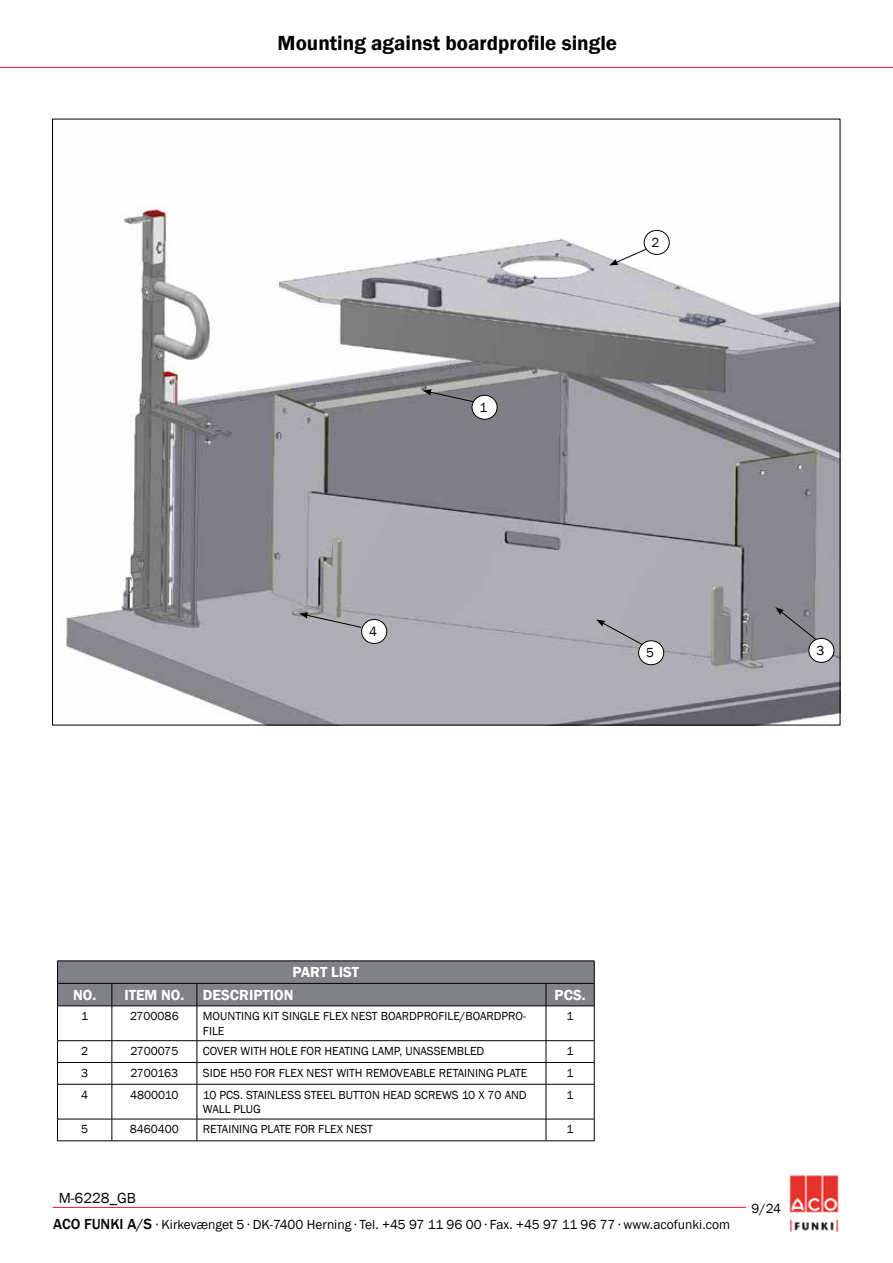
<style>
.page{position:relative;width:893px;height:1263px;background:#fff}
.page>*{position:absolute;margin:0;border:0;box-sizing:border-box;transform-origin:0 0}
.t1{font:600 21px "Franklin Gothic";color:#000}
.t2{font:600 15px/22.5px "Franklin Gothic";color:#fff}
.t3{font:15px "Franklin Gothic";color:#000}
.t4{font:13.5px "Franklin Gothic";color:#000}
.t5{font:12px/14.4px "Franklin Gothic";color:#000}
.s1{font-weight:500;font-size:15px}
</style>
<div class="page">
<img style="left:789px;top:1175px;width:50px;height:57px">
<hr style="left:53px;top:1207px;width:693px;height:1px;background:#ed1d24">
<hr style="left:0;top:67px;width:893px;height:1px;background:#ed1d24">
<img style="left:66px;top:206px;width:772px;height:517px">
<svg style="left:423px;top:389px;width:62px;height:16px"></svg>
<div style="left:472px;top:395px;width:25px;height:24px;background:#fff;border-radius:50%"></div>
<div style="left:472px;top:395px;width:25px;height:24px;border:1px solid #000;border-radius:50%"></div>
<svg style="left:609px;top:239px;width:58px;height:26px"></svg>
<div style="left:644px;top:230px;width:25px;height:24px;background:#fff;border-radius:50%"></div>
<div style="left:644px;top:230px;width:25px;height:25px;border:1px solid #000;border-radius:50%"></div>
<svg style="left:775px;top:607px;width:50px;height:40px;background:#87868c"></svg>
<div style="left:809px;top:638px;width:25px;height:24px;background:#fff;border-radius:50%"></div>
<div style="left:809px;top:638px;width:25px;height:24px;border:1px solid #000;border-radius:50%"></div>
<svg style="left:299px;top:612px;width:63px;height:16px"></svg>
<div style="left:362px;top:619px;width:25px;height:24px;background:#fff;border-radius:50%"></div>
<div style="left:361px;top:619px;width:26px;height:25px;border:1px solid #000;border-radius:50%"></div>
<svg style="left:596px;top:620px;width:56px;height:30px;background:#a4a3a9"></svg>
<div style="left:639px;top:641px;width:25px;height:24px;background:#fff;border-radius:50%"></div>
<div style="left:638px;top:640px;width:26px;height:25px;border:1px solid #000;border-radius:50%"></div>
<svg style="left:57px;top:961px;width:538px;height:45px;background:#797b7e"></svg>
<hr style="left:57px;top:1006px;width:55px;height:1px;background:#000">
<hr style="left:57px;top:1006px;width:1px;height:34px;background:#000">
<hr style="left:112px;top:1006px;width:85px;height:1px;background:#000">
<hr style="left:112px;top:1006px;width:1px;height:34px;background:#000">
<hr style="left:197px;top:1006px;width:349px;height:1px;background:#000">
<hr style="left:197px;top:1006px;width:1px;height:34px;background:#000">
<hr style="left:546px;top:1006px;width:48px;height:1px;background:#000">
<hr style="left:546px;top:1006px;width:1px;height:34px;background:#000">
<hr style="left:594px;top:1006px;width:1px;height:34px;background:#000">
<hr style="left:57px;top:1040px;width:55px;height:1px;background:#000">
<hr style="left:112px;top:1040px;width:85px;height:1px;background:#000">
<hr style="left:197px;top:1040px;width:349px;height:1px;background:#000">
<hr style="left:546px;top:1040px;width:48px;height:1px;background:#000">
<hr style="left:57px;top:1062px;width:55px;height:1px;background:#000">
<svg style="left:57px;top:1041px;width:1px;height:43px"></svg>
<hr style="left:112px;top:1062px;width:85px;height:1px;background:#000">
<svg style="left:112px;top:1041px;width:1px;height:43px"></svg>
<hr style="left:197px;top:1062px;width:349px;height:1px;background:#000">
<svg style="left:197px;top:1041px;width:1px;height:43px"></svg>
<hr style="left:546px;top:1062px;width:48px;height:1px;background:#000">
<svg style="left:546px;top:1041px;width:1px;height:43px"></svg>
<svg style="left:594px;top:1041px;width:1px;height:43px"></svg>
<hr style="left:57px;top:1084px;width:55px;height:1px;background:#000">
<hr style="left:57px;top:1084px;width:1px;height:35px;background:#000">
<hr style="left:112px;top:1084px;width:85px;height:1px;background:#000">
<hr style="left:112px;top:1084px;width:1px;height:35px;background:#000">
<hr style="left:197px;top:1084px;width:349px;height:1px;background:#000">
<hr style="left:197px;top:1084px;width:1px;height:35px;background:#000">
<hr style="left:546px;top:1084px;width:48px;height:1px;background:#000">
<hr style="left:546px;top:1084px;width:1px;height:35px;background:#000">
<hr style="left:594px;top:1084px;width:1px;height:35px;background:#000">
<hr style="left:57px;top:1119px;width:55px;height:1px;background:#000">
<svg style="left:57px;top:1119px;width:1px;height:21px"></svg>
<hr style="left:112px;top:1119px;width:85px;height:1px;background:#000">
<svg style="left:112px;top:1119px;width:1px;height:21px"></svg>
<hr style="left:197px;top:1119px;width:349px;height:1px;background:#000">
<svg style="left:197px;top:1119px;width:1px;height:21px"></svg>
<hr style="left:546px;top:1119px;width:48px;height:1px;background:#000">
<svg style="left:546px;top:1119px;width:1px;height:21px"></svg>
<svg style="left:594px;top:1119px;width:1px;height:22px"></svg>
<hr style="left:57px;top:1140px;width:55px;height:1px;background:#000">
<hr style="left:112px;top:1140px;width:85px;height:1px;background:#000">
<hr style="left:197px;top:1140px;width:349px;height:1px;background:#000">
<hr style="left:546px;top:1140px;width:48px;height:1px;background:#000">
<h1 class="t1" style="left:278px;top:30px;width:341px">Mounting against boardprofile single</h1>
<p class="t4" style="left:479px;top:399px;width:9px">1</p>
<p class="t4" style="left:652px;top:234px;width:9px">2</p>
<p class="t4" style="left:369px;top:623px;width:9px">4</p>
<p class="t4" style="left:646px;top:645px;width:9px">5</p>
<p class="t4" style="left:816px;top:642px;width:9px">3</p>
<p class="t2" style="left:73px;top:961px;width:288px;text-indent:219px">PART LIST<br>NO. ITEM NO. DESCRIPTION</p>
<p class="t2" style="left:555px;top:984px;width:33px">PCS.</p>
<p class="t5" style="left:81px;top:1009px;width:9px">1</p>
<p class="t5" style="left:130px;top:1009px;width:50px">2700086</p>
<p class="t5" style="left:203px;top:1009px;width:325px">MOUNTING KIT SINGLE FLEX NEST BOARDPROFILE/BOARDPRO-<br>FILE</p>
<p class="t5" style="left:567px;top:1009px;width:9px">1</p>
<p class="t5" style="left:81px;top:1044px;width:9px">2</p>
<p class="t5" style="left:130px;top:1044px;width:50px">2700075</p>
<p class="t5" style="left:203px;top:1044px;width:283px">COVER WITH HOLE FOR HEATING LAMP, UNASSEMBLED</p>
<p class="t5" style="left:567px;top:1044px;width:9px">1</p>
<p class="t5" style="left:81px;top:1066px;width:9px">3</p>
<p class="t5" style="left:130px;top:1066px;width:49px">2700163</p>
<p class="t5" style="left:203px;top:1066px;width:326px">SIDE H50 FOR FLEX NEST WITH REMOVEABLE RETAINING PLATE</p>
<p class="t5" style="left:567px;top:1066px;width:9px">1</p>
<p class="t5" style="left:81px;top:1088px;width:9px">4</p>
<p class="t5" style="left:130px;top:1088px;width:50px">4800010</p>
<p class="t5" style="left:203px;top:1088px;width:325px">10 PCS. STAINLESS STEEL BUTTON HEAD SCREWS 10 X 70 AND<br>WALL PLUG</p>
<p class="t5" style="left:567px;top:1088px;width:9px">1</p>
<p class="t5" style="left:81px;top:1122px;width:9px">5</p>
<p class="t5" style="left:130px;top:1122px;width:51px">8460400</p>
<p class="t5" style="left:203px;top:1122px;width:172px">RETAINING PLATE FOR FLEX NEST</p>
<p class="t5" style="left:567px;top:1122px;width:9px">1</p>
<p class="t3" style="left:59px;top:1188px;width:79px">M-6228_GB</p>
<p class="t4" style="left:53px;top:1216px;width:678px"><span class="s1">ACO FUNKI A/S</span> ∙ Kirkevænget 5 ∙ DK-7400 Herning ∙ Tel. +45 97 11 96 00 ∙ Fax. +45 97 11 96 77 ∙ www.acofunki.com</p>
<p class="t4" style="left:752px;top:1200px;width:31px">9/24</p>
</div>
